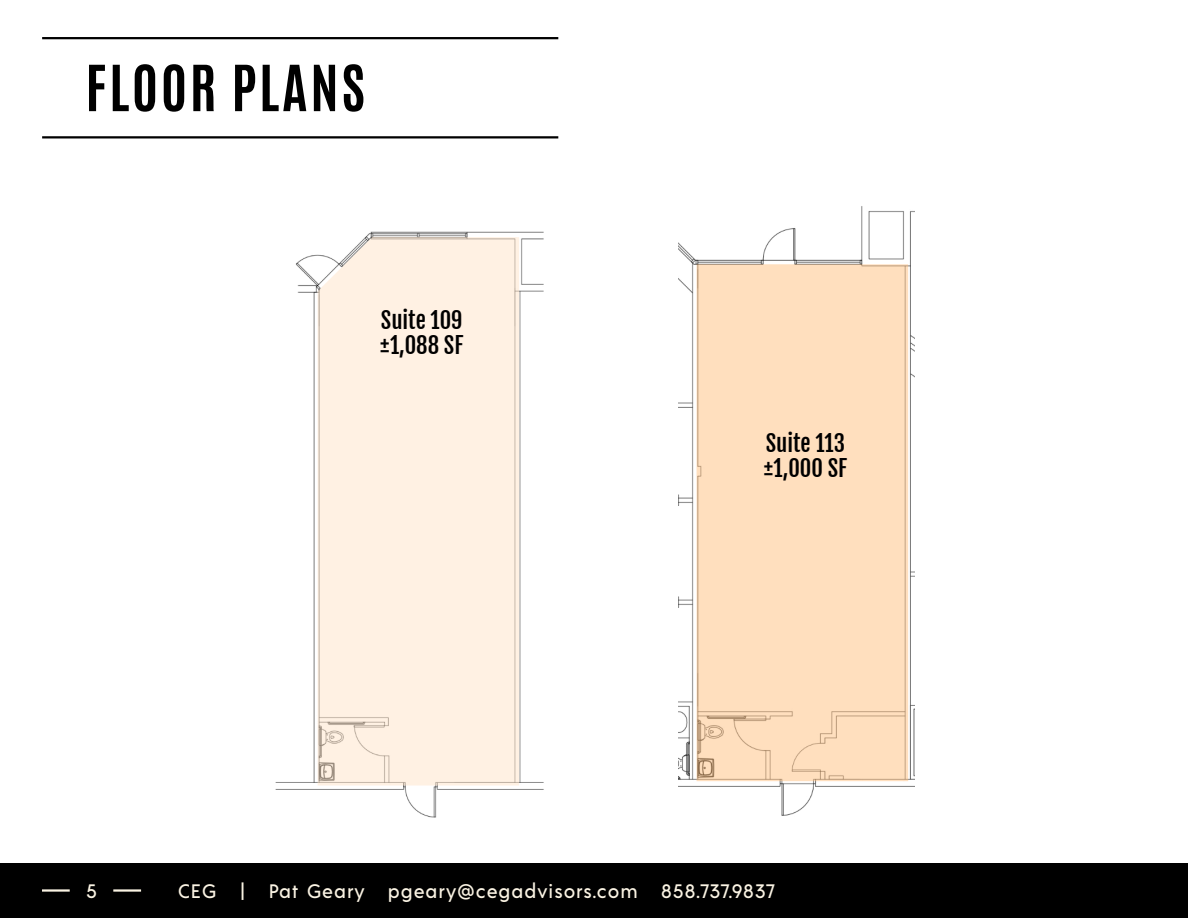
<style>
.page{position:relative;width:1188px;height:918px;background:#fff}
.page>*{position:absolute;margin:0;border:0;box-sizing:border-box;transform-origin:0 0}
.t1{font:700 54px "Antonio";letter-spacing:.05em;color:#000}
.t2{font:22.5px/25.5px "Fjalla One";color:#000}
.t3{font:500 19.5px "Acre";letter-spacing:.05em;color:#faf3e3}
</style>
<div class="page">
<div style="left:0;top:863px;width:1188px;height:55px;background:#000"></div>
<hr style="left:114px;top:889px;width:26px;height:3px;background:#faf3e3">
<hr style="left:43px;top:889px;width:26px;height:3px;background:#faf3e3">
<hr style="left:43px;top:37px;width:514px;height:2px;background:#000">
<hr style="left:43px;top:136px;width:514px;height:2px;background:#000">
<img style="left:275px;top:231px;width:269px;height:587px">
<img style="left:679px;top:206px;width:236px;height:610px">
<svg style="left:679px;top:206px;width:35px;height:34px"></svg>
<div style="left:697px;top:264px;width:211px;height:517px;background:#ffdfbe"></div>
<div style="left:318px;top:237px;width:201px;height:549px;background:#fff1e3"></div>
<h1 class="t1" style="left:86px;top:49px;width:281px">FLOOR PLANS</h1>
<p class="t2" style="left:380px;top:309px;width:85px">Suite 109 ±1,088 SF</p>
<p class="t2" style="left:764px;top:432px;width:85px">Suite 113 ±1,000 SF</p>
<p class="t3" style="left:86px;top:883px;width:12px">5</p>
<p class="t3" style="left:178px;top:883px;width:599px">CEG | Pat Geary pgeary@cegadvisors.com 858.737.9837</p>
</div>
